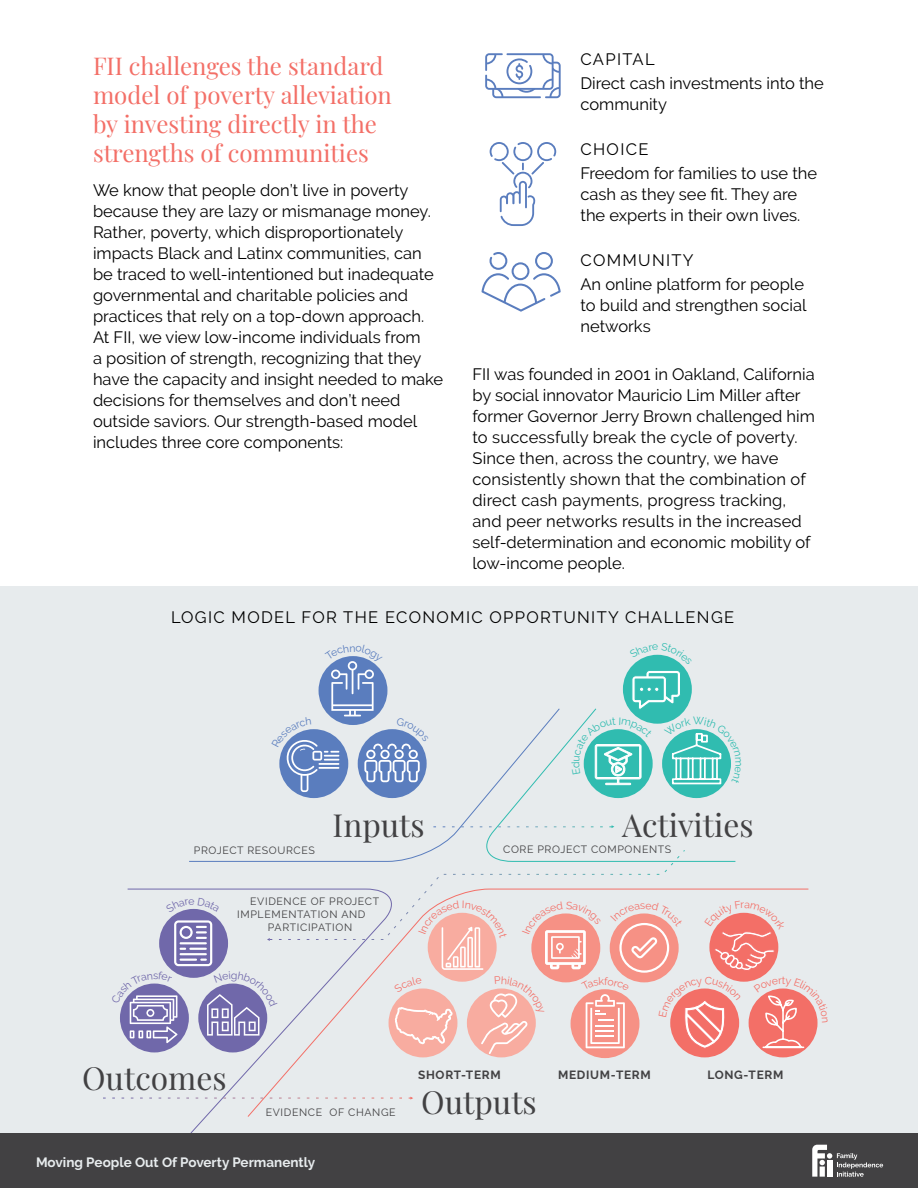
<style>
.page{position:relative;width:918px;height:1188px;background:#fff}
.page>*{position:absolute;margin:0;border:0;box-sizing:border-box;transform-origin:0 0}
.t1{font:31.8px "Playfair Display";color:#424143}
.t2{font:24px/28.8px "Playfair Display";color:#f36f67}
.t3{font:16.5px/21px "Raleway";color:#000}
.t4{font:16.5px "Raleway";letter-spacing:.08em;color:#000}
.t5{font:700 13.5px "Raleway";color:#e7ebed}
.t6{font:700 11.85px "Raleway";letter-spacing:.06em;color:#424143}
.t7{font:10.65px "Raleway";letter-spacing:.06em;color:#424143}
</style>
<div class="page">
<div style="left:0;top:586px;width:918px;height:547px;background:#e7ebed"></div>
<svg style="left:190px;top:1054px;width:113px;height:79px"></svg>
<svg style="left:103px;top:1097px;width:310px;height:3px"></svg>
<svg style="left:490px;top:142px;width:66px;height:84px"></svg>
<svg style="left:485px;top:53px;width:76px;height:45px"></svg>
<svg style="left:482px;top:252px;width:79px;height:60px"></svg>
<div style="left:0;top:1133px;width:918px;height:55px;background:#424143"></div>
<svg style="left:812px;top:1145px;width:71px;height:32px"></svg>
<svg style="left:120px;top:654px;width:698px;height:400px"></svg>
<h2 class="t2" style="left:93px;top:50px;width:300px">FII challenges the standard model of poverty alleviation by investing directly in the strengths of communities</h2>
<p class="t3" style="left:93px;top:180px;width:352px">We know that people don’t live in poverty because they are lazy or mismanage money.<br>Rather, poverty, which disproportionately impacts Black and Latinx communities, can be traced to well-intentioned but inadequate governmental and charitable policies and practices that rely on a top-down approach.<br>At FII, we view low-income individuals from<br>a position of strength, recognizing that they have the capacity and insight needed to make decisions for themselves and don’t need outside saviors. Our strength-based model includes three core components:</p>
<p class="t3" style="left:580px;top:47px;width:245px;line-height:24px">CAPITAL<br>Direct cash investments into the</p>
<p class="t3" style="left:580px;top:94px;width:88px">community</p>
<p class="t3" style="left:580px;top:137px;width:238px;line-height:24px">CHOICE<br>Freedom for families to use the</p>
<p class="t3" style="left:580px;top:184px;width:221px">cash as they see fit. They are the experts in their own lives.</p>
<p class="t3" style="left:580px;top:248px;width:225px;line-height:24px">COMMUNITY<br>An online platform for people</p>
<p class="t3" style="left:580px;top:295px;width:228px">to build and strengthen social networks</p>
<p class="t3" style="left:472px;top:364px;width:344px">FII was founded in 2001 in Oakland, California by social innovator Mauricio Lim Miller after former Governor Jerry Brown challenged him to successfully break the cycle of poverty.<br>Since then, across the country, we have consistently shown that the combination of direct cash payments, progress tracking, and peer networks results in the increased self-determination and economic mobility of low-income people.</p>
<p class="t4" style="left:171px;top:608px;width:565px">LOGIC MODEL FOR THE ECONOMIC OPPORTUNITY CHALLENGE</p>
<h1 class="t1" style="left:333px;top:800px;width:94px">Inputs</h1>
<h1 class="t1" style="left:622px;top:800px;width:133px">Activities</h1>
<p class="t7" style="left:194px;top:844px;width:123px">PROJECT RESOURCES</p>
<p class="t7" style="left:503px;top:843px;width:170px">CORE PROJECT COMPONENTS</p>
<p class="t7" style="left:250px;top:895px;width:131px">EVIDENCE OF PROJECT</p>
<p class="t7" style="left:237px;top:908px;width:130px">IMPLEMENTATION AND</p>
<p class="t7" style="left:268px;top:921px;width:86px">PARTICIPATION</p>
<h1 class="t1" style="left:82px;top:1053px;width:146px">Outcomes</h1>
<p class="t6" style="left:418px;top:1068px;width:84px">SHORT-TERM</p>
<p class="t6" style="left:558px;top:1068px;width:94px">MEDIUM-TERM</p>
<p class="t6" style="left:708px;top:1068px;width:77px">LONG-TERM</p>
<h1 class="t1" style="left:421px;top:1077px;width:117px">Outputs</h1>
<p class="t7" style="left:266px;top:1106px;width:132px">EVIDENCE OF CHANGE</p>
<p class="t5" style="left:36px;top:1155px;width:281px">Moving People Out Of Poverty Permanently</p>
</div>
